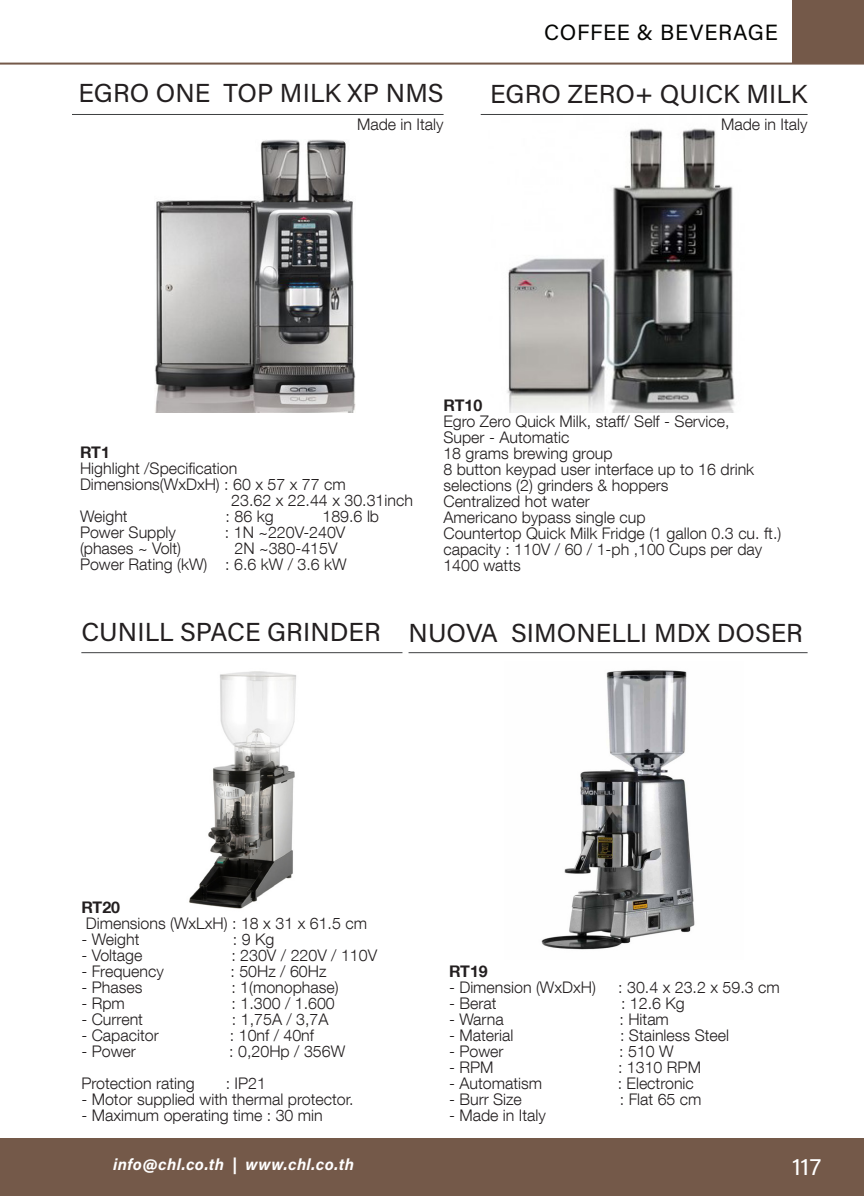
<style>
.page{position:relative;width:864px;height:1196px;background:#fff}
.page>*{position:absolute;margin:0;border:0;box-sizing:border-box;transform-origin:0 0}
.Main_product_header{font:26px "Acumin Pro";color:#231f20}
.t1{font:24px "Acumin Pro";color:#fff}
.t2{font:22px "Acumin Pro";letter-spacing:.03em;color:#040503}
.Small_product_code{font:300 16px/16px "Helvetica Neue LT Com";color:#231f20}
.t3{font:italic 700 16px "Acumin Pro";letter-spacing:.025em;color:#fff}
.Small_product_code-2{font:700 16px "Helvetica Neue LT Com";color:#231f20}
.s1{font-weight:700}
</style>
<div class="page">
<div style="left:0;top:1137px;width:864px;height:58px;background:#745949"></div>
<div style="left:792px;top:0;width:72px;height:63px;background:#745949"></div>
<hr style="left:0;top:63px;width:864px;height:2px;background:#74594a">
<img style="left:155px;top:139px;width:201px;height:273px">
<img style="left:507px;top:128px;width:228px;height:284px">
<hr style="left:481px;top:114px;width:327px;height:1px;background:#3d3f41">
<hr style="left:72px;top:114px;width:372px;height:1px;background:#3d3f41">
<hr style="left:81px;top:652px;width:321px;height:1px;background:#3d3f41">
<img style="left:541px;top:670px;width:154px;height:280px">
<img style="left:189px;top:671px;width:107px;height:238px">
<hr style="left:409px;top:652px;width:399px;height:1px;background:#3d3f41">
<h3 class="t2" style="left:544px;top:17px;width:235px">COFFEE &amp; BEVERAGE</h3>
<p class="Main_product_header" style="left:78px;top:75px;width:367px">EGRO ONE TOP MILK XP NMS</p>
<p class="Main_product_header" style="left:490px;top:76px;width:319px">EGRO ZERO+ QUICK MILK</p>
<p class="Small_product_code" style="left:357px;top:116px;width:88px">Made in Italy</p>
<p class="Small_product_code" style="left:721px;top:116px;width:88px">Made in Italy</p>
<p class="Small_product_code-2" style="left:80px;top:442px;width:31px">RT1</p>
<p class="Small_product_code" style="left:80px;top:460px;width:159px">Highlight /Specification</p>
<p class="Small_product_code" style="left:231px;top:476px;width:183px;text-indent:-151px">Dimensions(WxDxH) : 60 x 57 x 77 cm<br>23.62 x 22.44 x 30.31inch</p>
<p class="Small_product_code" style="left:80px;top:508px;width:49px">Weight</p>
<p class="Small_product_code" style="left:226px;top:508px;width:50px">: 86 kg</p>
<p class="Small_product_code" style="left:323px;top:508px;width:58px">189.6 lb</p>
<p class="Small_product_code" style="left:80px;top:524px;width:98px">Power Supply</p>
<p class="Small_product_code" style="left:225px;top:524px;width:122px">: 1N ~220V-240V</p>
<p class="Small_product_code" style="left:80px;top:540px;width:103px">(phases ~ Volt)</p>
<p class="Small_product_code" style="left:235px;top:540px;width:104px">2N ~380-415V</p>
<p class="Small_product_code" style="left:80px;top:556px;width:268px">Power Rating (kW) : 6.6 kW / 3.6 kW</p>
<p class="Small_product_code-2" style="left:443px;top:394px;width:40px">RT10</p>
<p class="Small_product_code" style="left:443px;top:412px;width:288px">Egro Zero Quick Milk, staff/ Self - Service,<br>Super - Automatic</p>
<p class="Small_product_code" style="left:443px;top:444px;width:171px">18 grams brewing group</p>
<p class="Small_product_code" style="left:443px;top:460px;width:312px">8 button keypad user interface up to 16 drink selections (2) grinders &amp; hoppers</p>
<p class="Small_product_code" style="left:443px;top:492px;width:148px">Centralized hot water</p>
<p class="Small_product_code" style="left:443px;top:508px;width:204px">Americano bypass single cup</p>
<p class="Small_product_code" style="left:443px;top:524px;width:339px">Countertop Quick Milk Fridge (1 gallon 0.3 cu. ft.) capacity : 110V / 60 / 1-ph ,100 Cups per day</p>
<p class="Small_product_code" style="left:443px;top:556px;width:79px">1400 watts</p>
<p class="Main_product_header" style="left:81px;top:614px;width:301px">CUNILL SPACE GRINDER</p>
<p class="Main_product_header" style="left:409px;top:614px;width:396px">NUOVA SIMONELLI MDX DOSER</p>
<p class="Small_product_code" style="left:81px;top:898px;width:287px"><span class="s1">RT20<br></span>Dimensions (WxLxH) : 18 x 31 x 61.5 cm</p>
<p class="Small_product_code" style="left:81px;top:930px;width:60px">- Weight</p>
<p class="Small_product_code" style="left:233px;top:930px;width:43px">: 9 Kg</p>
<p class="Small_product_code" style="left:81px;top:946px;width:63px">- Voltage</p>
<p class="Small_product_code" style="left:231px;top:946px;width:147px">: 230V / 220V / 110V</p>
<p class="Small_product_code" style="left:81px;top:962px;width:84px">- Frequency</p>
<p class="Small_product_code" style="left:230px;top:962px;width:98px">: 50Hz / 60Hz</p>
<p class="Small_product_code" style="left:81px;top:978px;width:63px">- Phases</p>
<p class="Small_product_code" style="left:231px;top:978px;width:109px">: 1(monophase)</p>
<p class="Small_product_code" style="left:81px;top:994px;width:45px">- Rpm</p>
<p class="Small_product_code" style="left:232px;top:994px;width:105px">: 1.300 / 1.600</p>
<p class="Small_product_code" style="left:81px;top:1010px;width:63px">- Current</p>
<p class="Small_product_code" style="left:232px;top:1010px;width:98px">: 1,75A / 3,7A</p>
<p class="Small_product_code" style="left:81px;top:1026px;width:79px">- Capacitor</p>
<p class="Small_product_code" style="left:230px;top:1026px;width:86px">: 10nf / 40nf</p>
<p class="Small_product_code" style="left:81px;top:1042px;width:56px">- Power</p>
<p class="Small_product_code" style="left:229px;top:1042px;width:117px">: 0,20Hp / 356W</p>
<p class="Small_product_code" style="left:81px;top:1074px;width:115px">Protection rating</p>
<p class="Small_product_code" style="left:226px;top:1074px;width:42px">: IP21</p>
<p class="Small_product_code" style="left:81px;top:1090px;width:274px">- Motor supplied with thermal protector.</p>
<p class="Small_product_code" style="left:81px;top:1106px;width:243px">- Maximum operating time : 30 min</p>
<p class="Small_product_code-2" style="left:449px;top:960px;width:40px">RT19</p>
<p class="Small_product_code" style="left:449px;top:978px;width:148px">- Dimension (WxDxH)</p>
<p class="Small_product_code" style="left:618px;top:978px;width:163px">: 30.4 x 23.2 x 59.3 cm</p>
<p class="Small_product_code" style="left:449px;top:994px;width:49px">- Berat</p>
<p class="Small_product_code" style="left:621px;top:994px;width:65px">: 12.6 Kg</p>
<p class="Small_product_code" style="left:449px;top:1010px;width:56px">- Warna</p>
<p class="Small_product_code" style="left:620px;top:1010px;width:51px">: Hitam</p>
<p class="Small_product_code" style="left:449px;top:1026px;width:66px">- Material</p>
<p class="Small_product_code" style="left:620px;top:1026px;width:111px">: Stainless Steel</p>
<p class="Small_product_code" style="left:449px;top:1042px;width:56px">- Power</p>
<p class="Small_product_code" style="left:619px;top:1042px;width:56px">: 510 W</p>
<p class="Small_product_code" style="left:449px;top:1058px;width:46px">- RPM</p>
<p class="Small_product_code" style="left:618px;top:1058px;width:85px">: 1310 RPM</p>
<p class="Small_product_code" style="left:449px;top:1074px;width:95px">- Automatism</p>
<p class="Small_product_code" style="left:618px;top:1074px;width:78px">: Electronic</p>
<p class="Small_product_code" style="left:449px;top:1090px;width:74px">- Burr Size</p>
<p class="Small_product_code" style="left:620px;top:1090px;width:83px">: Flat 65 cm</p>
<p class="Small_product_code" style="left:449px;top:1106px;width:98px">- Made in Italy</p>
<p class="t3" style="left:113px;top:1152px;width:242px">info@chl.co.th | www.chl.co.th</p>
<h2 class="t1" style="left:792px;top:1150px;width:30px">117</h2>
</div>
